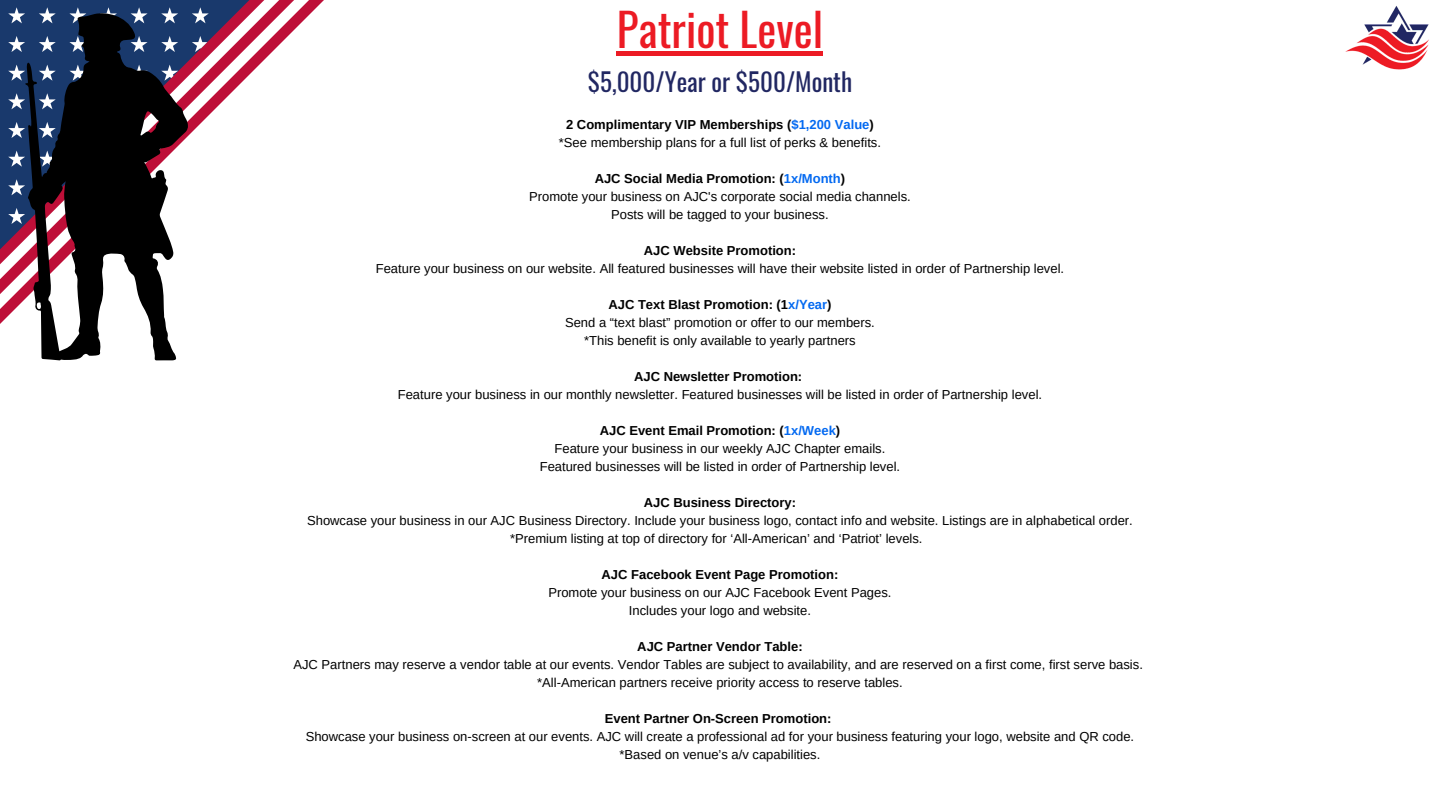
<style>
.page{position:relative;width:1440px;height:810px;background:#fff}
.page>*{position:absolute;margin:0;border:0;box-sizing:border-box;transform-origin:0 0}
.t1{font:45px "Oswald";color:#ec1b24}
.t2{font:25px "Oswald";color:#212762}
.t3{font:13px "Arimo";color:#000}
.t4{font:700 13px "Arimo";color:#000}
.s1{color:#0369f1}
</style>
<div class="page">
<img style="left:1345px;top:6px;width:84px;height:64px">
<svg style="left:0;top:0;width:309px;height:309px"></svg>
<svg style="left:0;top:0;width:294px;height:294px"></svg>
<svg style="left:0;top:0;width:279px;height:279px"></svg>
<svg style="left:0;top:0;width:264px;height:264px"></svg>
<svg style="left:0;top:0;width:249px;height:249px"></svg>
<svg style="left:8px;top:7px;width:17px;height:16px"></svg>
<svg style="left:39px;top:7px;width:17px;height:4px"></svg>
<svg style="left:69px;top:7px;width:17px;height:4px"></svg>
<svg style="left:100px;top:7px;width:17px;height:4px"></svg>
<svg style="left:131px;top:7px;width:17px;height:4px"></svg>
<svg style="left:161px;top:7px;width:17px;height:4px"></svg>
<svg style="left:192px;top:7px;width:17px;height:16px"></svg>
<svg style="left:8px;top:36px;width:17px;height:16px"></svg>
<svg style="left:192px;top:36px;width:15px;height:16px"></svg>
<svg style="left:8px;top:65px;width:17px;height:16px"></svg>
<svg style="left:8px;top:93px;width:17px;height:16px"></svg>
<svg style="left:8px;top:122px;width:17px;height:16px"></svg>
<svg style="left:8px;top:151px;width:17px;height:16px"></svg>
<svg style="left:8px;top:179px;width:17px;height:16px"></svg>
<svg style="left:8px;top:208px;width:17px;height:16px"></svg>
<svg style="left:25px;top:11px;width:163px;height:349px;fill:#000"></svg>
<hr style="left:617px;top:51px;width:206px;height:4px;background:#ec1b24">
<h1 class="t1" style="left:617px;top:-6px;width:208px">Patriot Level</h1>
<p class="t2" style="left:588px;top:62px;width:266px">$5,000/Year or $500/Month</p>
<h2 class="t4" style="left:566px;top:117px;width:309px">2 Complimentary VIP Memberships (<span class="s1">$1,200 Value</span>)</h2>
<p class="t3" style="left:559px;top:135px;width:324px">*See membership plans for a full list of perks &amp; benefits.</p>
<p class="t4" style="left:595px;top:171px;width:252px">AJC Social Media Promotion: (<span class="s1">1x/Month</span>)</p>
<p class="t3" style="left:529px;top:189px;width:383px">Promote your business on AJC's corporate social media channels.</p>
<p class="t3" style="left:611px;top:207px;width:219px">Posts will be tagged to your business.</p>
<p class="t4" style="left:644px;top:243px;width:154px">AJC Website Promotion:</p>
<p class="t3" style="left:376px;top:261px;width:690px">Feature your business on our website. All featured businesses will have their website listed in order of Partnership level.</p>
<p class="t4" style="left:608px;top:297px;width:225px">AJC Text Blast Promotion: (1<span class="s1">x/Year</span>)</p>
<p class="t3" style="left:565px;top:315px;width:311px">Send a “text blast” promotion or offer to our members.</p>
<p class="t3" style="left:584px;top:333px;width:273px">*This benefit is only available to yearly partners</p>
<p class="t4" style="left:634px;top:369px;width:170px">AJC Newsletter Promotion:</p>
<p class="t3" style="left:398px;top:387px;width:646px">Feature your business in our monthly newsletter. Featured businesses will be listed in order of Partnership level.</p>
<p class="t4" style="left:600px;top:423px;width:242px">AJC Event Email Promotion: (<span class="s1">1x/Week</span>)</p>
<p class="t3" style="left:555px;top:441px;width:332px">Feature your business in our weekly AJC Chapter emails.</p>
<p class="t3" style="left:540px;top:459px;width:362px">Featured businesses will be listed in order of Partnership level.</p>
<p class="t4" style="left:644px;top:495px;width:154px">AJC Business Directory:</p>
<p class="t3" style="left:307px;top:513px;width:827px">Showcase your business in our AJC Business Directory. Include your business logo, contact info and website. Listings are in alphabetical order.</p>
<p class="t3" style="left:510px;top:531px;width:414px">*Premium listing at top of directory for ‘All-American’ and ‘Patriot’ levels.</p>
<p class="t4" style="left:602px;top:567px;width:238px">AJC Facebook Event Page Promotion:</p>
<p class="t3" style="left:548px;top:585px;width:345px">Promote your business on our AJC Facebook Event Pages.</p>
<p class="t3" style="left:629px;top:603px;width:184px">Includes your logo and website.</p>
<p class="t4" style="left:637px;top:639px;width:167px">AJC Partner Vendor Table:</p>
<p class="t3" style="left:293px;top:657px;width:851px">AJC Partners may reserve a vendor table at our events. Vendor Tables are subject to availability, and are reserved on a first come, first serve basis.</p>
<p class="t3" style="left:537px;top:675px;width:367px">*All-American partners receive priority access to reserve tables.</p>
<p class="t4" style="left:605px;top:711px;width:228px">Event Partner On-Screen Promotion:</p>
<p class="t3" style="left:306px;top:729px;width:830px">Showcase your business on-screen at our events. AJC will create a professional ad for your business featuring your logo, website and QR code.</p>
<p class="t3" style="left:620px;top:747px;width:202px">*Based on venue’s a/v capabilities.</p>
</div>
